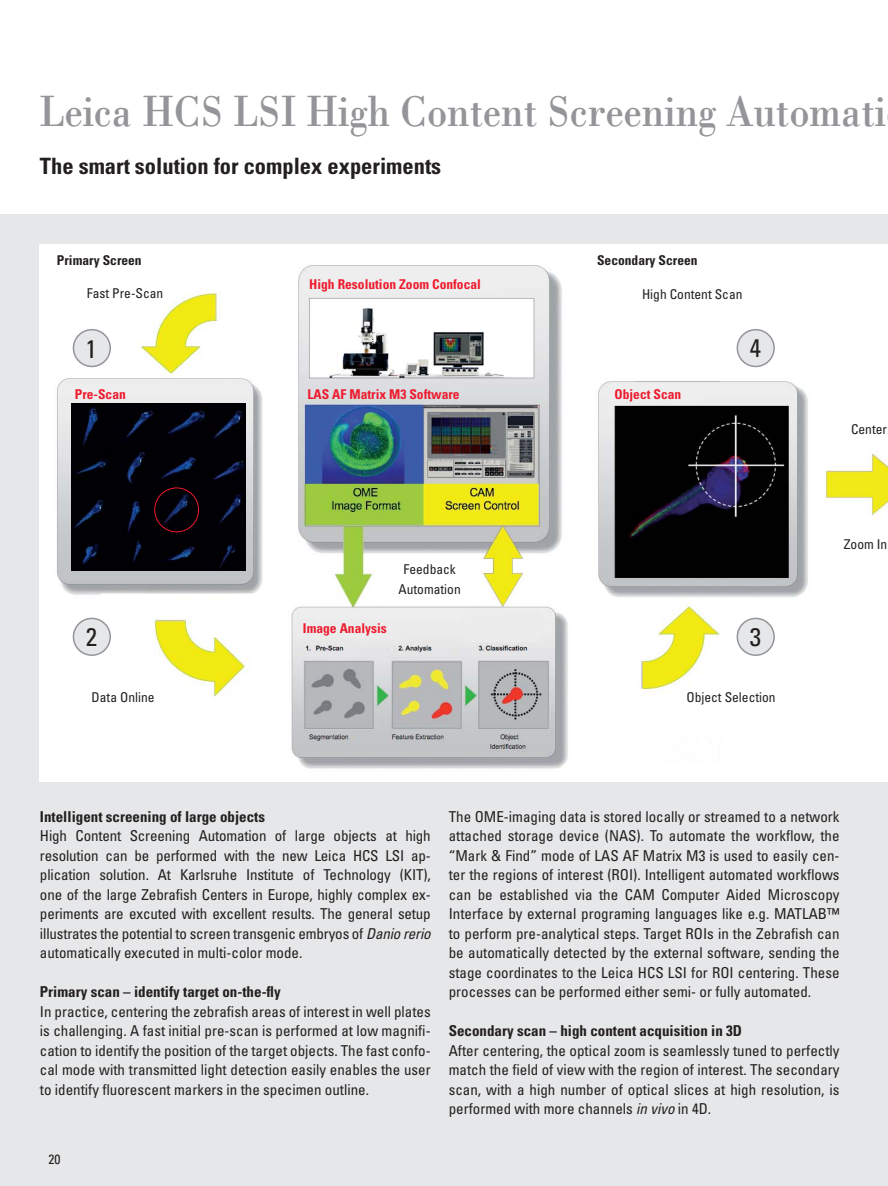
<style>
.page{position:relative;width:888px;height:1186px;background:#fff}
.page>*{position:absolute;margin:0;border:0;box-sizing:border-box;transform-origin:0 0}
.t1{font:45px "Leicana";color:#939598}
.t2{font:condensed 25.5px "Univers LT Std";color:#231f20}
.t3{font:700 condensed 22.5px "Univers LT Std";color:#231f20}
.t4{font:condensed 15px/19.5px "Univers LT Std";color:#231f20;text-align:justify}
.t5{font:700 condensed 15px "Univers LT Std";color:#231f20}
.t6{font:condensed 13.5px/19.5px "Univers LT Std";color:#231f20;text-align:center}
.t7{font:700 condensed 13.5px "Univers LT Std";color:#ed1b2e}
.t8{font:700 condensed 13.5px "Univers LT Std";color:#231f20}
.s1{font-style:italic}
</style>
<div class="page">
<div style="left:0;top:214px;width:888px;height:971px;background:#e6e7e8"></div>
<img style="left:40px;top:244px;width:848px;height:538px">
<div style="left:85px;top:686px;width:77px;height:22px;background:#fff"></div>
<div style="left:79px;top:282px;width:92px;height:22px;background:#fff"></div>
<div style="left:625px;top:283px;width:134px;height:22px;background:#fff"></div>
<div style="left:673px;top:686px;width:116px;height:22px;background:#fff"></div>
<div style="left:830px;top:418px;width:58px;height:22px;background:#fff"></div>
<div style="left:827px;top:533px;width:61px;height:21px;background:#fff"></div>
<div style="left:386px;top:560px;width:87px;height:38px;background:#fff"></div>
<div style="left:64px;top:321px;width:53px;height:51px;background:#fff"></div>
<div style="left:73px;top:330px;width:37px;height:36px;background:#e6e7e8;border-radius:50%"></div>
<div style="left:73px;top:329px;width:38px;height:38px;border:2px solid #939598;border-radius:50%"></div>
<div style="left:64px;top:610px;width:53px;height:50px;background:#fff"></div>
<div style="left:73px;top:618px;width:37px;height:37px;background:#e6e7e8;border-radius:50%"></div>
<div style="left:73px;top:617px;width:38px;height:39px;border:2px solid #939598;border-radius:50%"></div>
<div style="left:728px;top:610px;width:53px;height:50px;background:#fff"></div>
<div style="left:737px;top:618px;width:37px;height:37px;background:#e6e7e8;border-radius:50%"></div>
<div style="left:736px;top:617px;width:39px;height:39px;border:2px solid #939598;border-radius:50%"></div>
<div style="left:728px;top:321px;width:53px;height:51px;background:#fff"></div>
<div style="left:737px;top:330px;width:37px;height:36px;background:#e6e7e8;border-radius:50%"></div>
<div style="left:736px;top:329px;width:39px;height:38px;border:2px solid #939598;border-radius:50%"></div>
<img style="left:72px;top:404px;width:173px;height:167px">
<div style="left:154px;top:487px;width:45px;height:45px;border:1px solid #ed1b2e;border-radius:50%"></div>
<h1 class="t1" style="left:40px;top:84px;width:847px">Leica HCS LSI High Content Screening Automati</h1>
<h3 class="t3" style="left:40px;top:155px;width:403px">The smart solution for complex experiments</h3>
<p class="t8" style="left:57px;top:253px;width:86px">Primary Screen</p>
<p class="t8" style="left:597px;top:253px;width:102px">Secondary Screen</p>
<p class="t7" style="left:309px;top:278px;width:173px">High Resolution Zoom Confocal</p>
<p class="t6" style="left:87px;top:284px;width:78px">Fast Pre-Scan</p>
<p class="t6" style="left:642px;top:285px;width:102px">High Content Scan</p>
<h2 class="t2" style="left:85px;top:336px;width:13px">1</h2>
<p class="t7" style="left:75px;top:387px;width:53px">Pre-Scan</p>
<p class="t7" style="left:307px;top:387px;width:154px">LAS AF Matrix M3 Software</p>
<p class="t7" style="left:614px;top:387px;width:68px">Object Scan</p>
<h2 class="t2" style="left:750px;top:336px;width:13px">4</h2>
<p class="t6" style="left:398px;top:560px;width:64px">Feedback<br>Automation</p>
<p class="t7" style="left:303px;top:622px;width:85px">Image Analysis</p>
<h2 class="t2" style="left:86px;top:624px;width:13px">2</h2>
<h2 class="t2" style="left:750px;top:624px;width:13px">3</h2>
<p class="t6" style="left:92px;top:688px;width:64px">Data Online</p>
<p class="t6" style="left:686px;top:688px;width:91px">Object Selection</p>
<p class="t6" style="left:851px;top:420px;width:38px">Center</p>
<p class="t6" style="left:844px;top:535px;width:45px">Zoom In</p>
<p class="t5" style="left:40px;top:809px;width:226px">Intelligent screening of large objects</p>
<p class="t4" style="left:40px;top:827px;width:392px">High Content Screening Automation of large objects at high resolution can be performed with the new Leica HCS LSI ap&shy;plication solution. At Karlsruhe Institute of Technology (KIT), one of the large Zebrafish Centers in Europe, highly complex ex&shy;periments are excuted with excellent results. The general setup illustrates the potential to screen transgenic embryos of <span class="s1">Danio rerio </span>automatically executed in multi-color mode.</p>
<p class="t5" style="left:40px;top:984px;width:242px">Primary scan – identify target on-the-fly</p>
<p class="t4" style="left:40px;top:1002px;width:392px">In practice, centering the zebrafish areas of interest in well plates is challenging. A fast initial pre-scan is performed at low magnifi&shy;cation to identify the position of the target objects. The fast confo&shy;cal mode with transmitted light detection easily enables the user to identify fluorescent markers in the specimen outline.</p>
<p class="t6" style="left:48px;top:1150px;width:13px">20</p>
<p class="t4" style="left:449px;top:807px;width:392px">The OME-imaging data is stored locally or streamed to a network attached storage device (NAS). To automate the workflow, the “Mark &amp; Find” mode of LAS AF Matrix M3 is used to easily cen&shy;ter the regions of interest (ROI). Intelligent automated workflows can be established via the CAM Computer Aided Microscopy Interface by external programing languages like e.g. MATLAB™ to perform pre-analytical steps. Target ROIs in the Zebrafish can be automatically detected by the external software, sending the stage coordinates to the Leica HCS LSI for ROI centering. These processes can be performed either semi- or fully automated.</p>
<p class="t5" style="left:449px;top:1023px;width:295px">Secondary scan – high content acquisition in 3D</p>
<p class="t4" style="left:449px;top:1041px;width:392px">After centering, the optical zoom is seamlessly tuned to perfectly match the field of view with the region of interest. The secondary scan, with a high number of optical slices at high resolution, is performed with more channels <span class="s1">in vivo</span> in 4D.</p>
</div>
